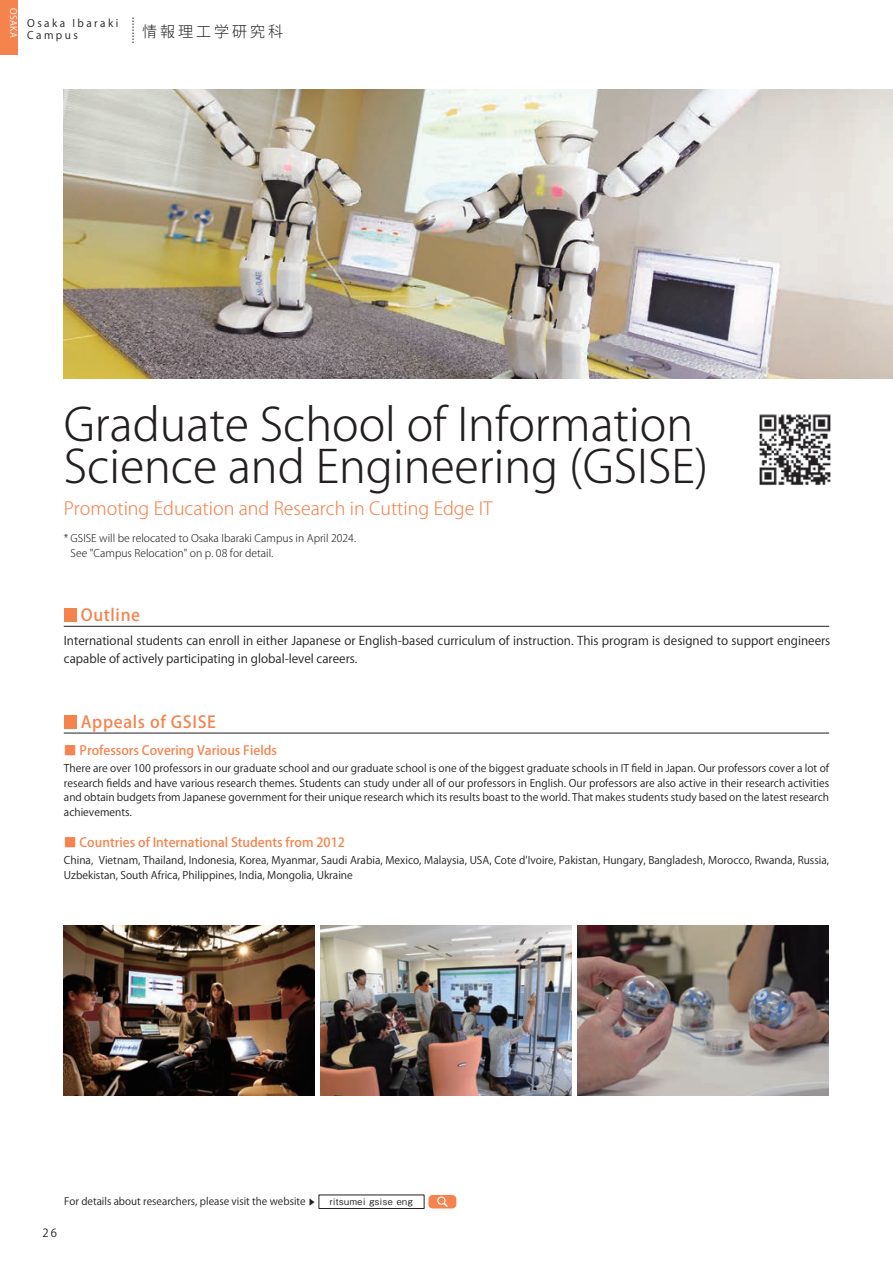
<style>
.page{position:relative;width:893px;height:1263px;background:#fff}
.page>*{position:absolute;margin:0;border:0;box-sizing:border-box;transform-origin:0 0}
.t1{font:300 45px/42px "Koz Go Pro";color:#231f20}
.t2{font:300 18px "Koz Go Pro";color:#f5834e}
.t3{font:500 16.5px "Koz Go Pro";letter-spacing:.04em;color:#f5834e}
.t4{font:300 15px "Koz Go Pro";letter-spacing:.2em;color:#231f20}
.t5{font:500 12.75px "Koz Go Pro";color:#f5834e}
.t6{font:12px/18px "Koz Go Pro";color:#231f20}
.t7{font:11.25px "Koz Go Pro";color:#231f20}
.t8{font:10.5px/14.4px "Koz Go Pro";color:#231f20;text-align:justify}
.t9{font:300 10.5px/14.9px "Koz Go Pro";color:#231f20}
.t10{font:10.5px/12px "Koz Go Pro";letter-spacing:.23em;color:#231f20}
.t11{font:10.2px "Koz Go Pro";color:#231f20}
.t12{font:9px "Koz Go Pro";letter-spacing:.05em;color:#fff}
.t13{font:500 8.85px "Gothic BBB Pro";letter-spacing:.06em;color:#231f20}
.s1{font-size:7.65px}
</style>
<div class="page">
<img style="left:63px;top:926px;width:251px;height:170px">
<img style="left:320px;top:926px;width:251px;height:170px">
<img style="left:578px;top:926px;width:251px;height:170px">
<img style="left:64px;top:89px;width:829px;height:289px">
<div style="left:319px;top:1195px;width:105px;height:14px;border:1px solid #231f20"></div>
<hr style="left:64px;top:626px;width:765px;height:1px;background:#231f20">
<div style="left:64px;top:608px;width:13px;height:14px;background:#f5834e"></div>
<hr style="left:64px;top:733px;width:765px;height:1px;background:#231f20">
<div style="left:64px;top:715px;width:13px;height:14px;background:#f5834e"></div>
<div style="left:428px;top:1195px;width:28px;height:13px;background:#f5834e;border-radius:4px"></div>
<svg style="left:437px;top:1196px;width:11px;height:11px"></svg>
<div style="left:0;top:0;width:17px;height:55px;background:#f5834e"></div>
<svg style="left:133px;top:18px;width:1px;height:25px"></svg>
<img style="left:759px;top:414px;width:72px;height:71px">
<p class="t12" style="left:19px;top:8px;width:32px;rotate:90deg">OSAKA</p>
<p class="t10" style="left:27px;top:17px;width:93px">Osaka Ibaraki<br>Campus</p>
<h3 class="t4" style="left:142px;top:21px;width:143px">情報理工学研究科</h3>
<h1 class="t1" style="left:64px;top:403px;width:646px">Graduate School of Information<br>Science and Engineering (GSISE)</h1>
<h2 class="t2" style="left:64px;top:496px;width:430px">Promoting Education and Research in Cutting Edge IT</h2>
<p class="t9" style="left:71px;top:531px;width:287px;text-indent:-7px">* GSISE will be relocated to Osaka Ibaraki Campus in April 2024.<br>See "Campus Relocation" on p. 08 for detail.</p>
<h3 class="t3" style="left:81px;top:605px;width:61px">Outline</h3>
<p class="t6" style="left:64px;top:632px;width:768px">International students can enroll in either Japanese or English-based curriculum of instruction. This program is designed to support engineers capable of actively participating in global-level careers.</p>
<h3 class="t3" style="left:81px;top:711px;width:137px">Appeals of GSISE</h3>
<p class="t5" style="left:64px;top:742px;width:215px">■ Professors Covering Various Fields</p>
<p class="t8" style="left:64px;top:761px;width:767px">There are over 100 professors in our graduate school and our graduate school is one of the biggest graduate schools in IT field in Japan. Our professors cover a lot of research fields and have various research themes. Students can study under all of our professors in English. Our professors are also active in their research activities and obtain budgets from Japanese government for their unique research which its results boast to the world. That makes students study based on the latest research achievements.</p>
<p class="t5" style="left:64px;top:834px;width:283px">■ Countries of International Students from 2012</p>
<p class="t8" style="left:64px;top:853px;width:767px">China, Vietnam, Thailand, Indonesia, Korea, Myanmar, Saudi Arabia, Mexico, Malaysia, USA, Cote d'Ivoire, Pakistan, Hungary, Bangladesh, Morocco, Rwanda, Russia,<br>Uzbekistan, South Africa, Philippines, India, Mongolia, Ukraine</p>
<p class="t7" style="left:43px;top:1226px;width:16px">26</p>
<p class="t11" style="left:64px;top:1195px;width:253px">For details about researchers, please visit the website <span class="s1">▶</span></p>
<p class="t13" style="left:330px;top:1194px;width:85px">ritsumei gsise eng</p>
</div>
